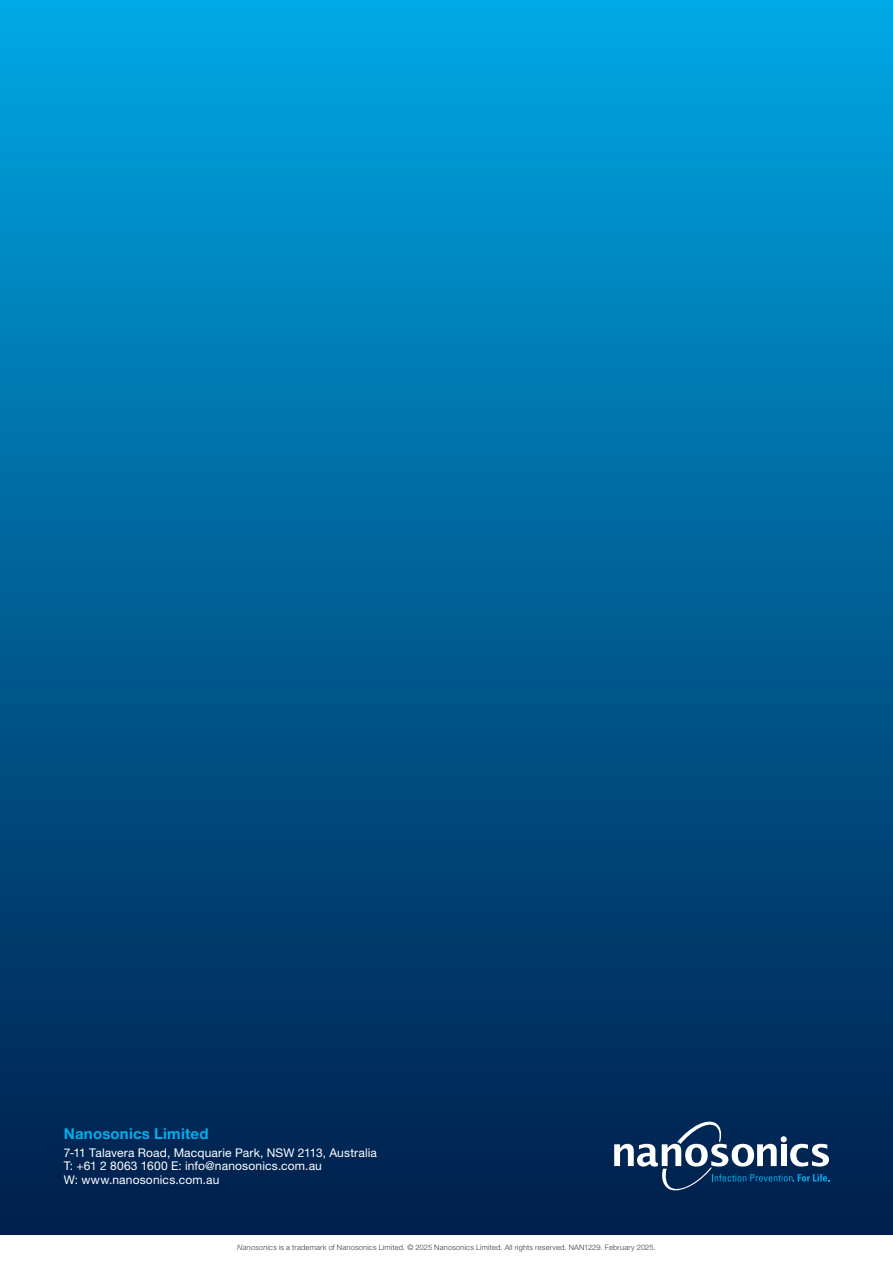
<style>
.page{position:relative;width:893px;height:1263px;background:#fff}
.page>*{position:absolute;margin:0;border:0;box-sizing:border-box;transform-origin:0 0}
.t1{font:700 15px "Helvetica Neue LT Pro";letter-spacing:.015em;color:#00aeea}
.t2{font:12px/13.5px "Helvetica Neue LT Pro";letter-spacing:.015em;color:#fff}
.t3{font:300 7.5px "Helvetica Neue LT Pro";letter-spacing:.025em;color:#3a3a39}
.s1{font-style:italic}
</style>
<div class="page">
<div style="left:0;top:0;width:893px;height:1234px;background:linear-gradient(to bottom,#00a6e3,#001a47)"></div>
<svg style="left:614px;top:1117px;width:215px;height:77px;background:#2b4c73"></svg>
<p class="t1" style="left:64px;top:1124px;width:146px">Nanosonics Limited</p>
<p class="t2" style="left:64px;top:1145px;width:315px">7-11 Talavera Road, Macquarie Park, NSW 2113, Australia<br>T: +61 2 8063 1600 E: info@nanosonics.com.au<br>W: www.nanosonics.com.au</p>
<p class="t3" style="left:237px;top:1243px;width:420px"><span class="s1">Nanosonics</span> is a trademark of Nanosonics Limited. © 2025 Nanosonics Limited. All rights reserved. NAN1229. February 2025.</p>
</div>
